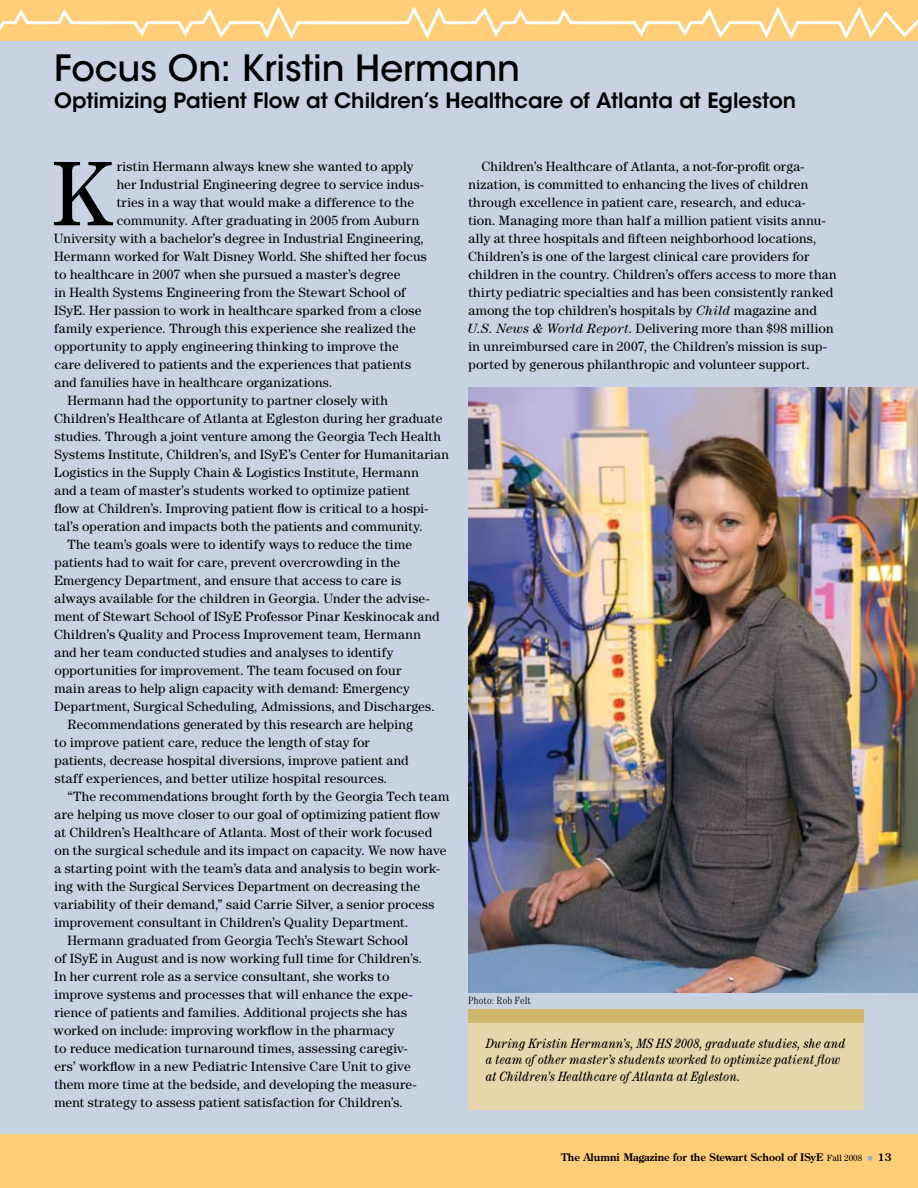
<style>
.page{position:relative;width:918px;height:1188px;background:#fff}
.page>*{position:absolute;margin:0;border:0;box-sizing:border-box;transform-origin:0 0}
.t1{font:91.95px "Century Std";color:#000}
.t2{font:500 36px "ITC Avant Garde Std";letter-spacing:-.005em;color:#000}
.t3{font:600 21px "ITC Avant Garde Std";color:#000}
.t4{font:13.5px/18px "Century Std";letter-spacing:.015em;color:#000}
.t5{font:italic condensed 13.5px/16.5px "Century Std";letter-spacing:.015em;color:#000}
.t6{font:700 10.5px "Century Old Style Std";color:#000}
.t7{font:300 condensed 10.5px "Century Std";letter-spacing:.005em;color:#000}
.s1{font-style:italic}
.s2{font-family:"Century Std";font-weight:400;font-size:9px}
.s3{color:#9bafcc}
</style>
<div class="page">
<div style="left:0;top:0;width:918px;height:1134px;background:#c9d2e2"></div>
<div style="left:0;top:1134px;width:918px;height:54px;background:#ffce79"></div>
<img style="left:468px;top:388px;width:450px;height:605px">
<div style="left:0;top:0;width:918px;height:40px;background:#ffce79"></div>
<div style="left:468px;top:1023px;width:396px;height:87px;background:#e6d6ac"></div>
<div style="left:468px;top:1010px;width:396px;height:13px;background:#d0b668"></div>
<svg style="left:0;top:6px;width:918px;height:35px"></svg>
<h2 class="t2" style="left:54px;top:45px;width:468px">Focus On: Kristin Hermann</h2>
<h3 class="t3" style="left:54px;top:87px;width:744px">Optimizing Patient Flow at Children’s Healthcare of Atlanta at Egleston</h3>
<h1 class="t1" style="left:50px;top:140px;width:63px">K</h1>
<p class="t4" style="left:117px;top:157px;width:298px">ristin Hermann always knew she wanted to apply</p>
<p class="t4" style="left:117px;top:175px;width:309px">her Industrial Engineering degree to service indus-</p>
<p class="t4" style="left:117px;top:193px;width:299px">tries in a way that would make a difference to the</p>
<p class="t4" style="left:117px;top:211px;width:304px">community. After graduating in 2005 from Auburn</p>
<p class="t4" style="left:54px;top:229px;width:372px">University with a bachelor’s degree in Industrial Engineering,</p>
<p class="t4" style="left:54px;top:247px;width:374px">Hermann worked for Walt Disney World. She shifted her focus</p>
<p class="t4" style="left:54px;top:265px;width:348px">to healthcare in 2007 when she pursued a master’s degree</p>
<p class="t4" style="left:54px;top:283px;width:353px">in Health Systems Engineering from the Stewart School of</p>
<p class="t4" style="left:54px;top:301px;width:369px">ISyE. Her passion to work in healthcare sparked from a close</p>
<p class="t4" style="left:54px;top:319px;width:363px">family experience. Through this experience she realized the</p>
<p class="t4" style="left:54px;top:337px;width:346px">opportunity to apply engineering thinking to improve the</p>
<p class="t4" style="left:54px;top:355px;width:358px">care delivered to patients and the experiences that patients</p>
<p class="t4" style="left:55px;top:373px;width:279px">and families have in healthcare organizations.</p>
<p class="t4" style="left:68px;top:391px;width:322px">Hermann had the opportunity to partner closely with</p>
<p class="t4" style="left:54px;top:409px;width:390px">Children’s Healthcare of Atlanta at Egleston during her graduate</p>
<p class="t4" style="left:55px;top:427px;width:388px">studies. Through a joint venture among the Georgia Tech Health</p>
<p class="t4" style="left:55px;top:445px;width:396px">Systems Institute, Children’s, and ISyE’s Center for Humanitarian</p>
<p class="t4" style="left:54px;top:463px;width:366px">Logistics in the Supply Chain &amp; Logistics Institute, Hermann</p>
<p class="t4" style="left:55px;top:481px;width:357px">and a team of master’s students worked to optimize patient</p>
<p class="t4" style="left:54px;top:499px;width:375px">flow at Children’s. Improving patient flow is critical to a hospi-</p>
<p class="t4" style="left:54px;top:517px;width:370px">tal’s operation and impacts both the patients and community.</p>
<p class="t4" style="left:67px;top:535px;width:346px">The team’s goals were to identify ways to reduce the time</p>
<p class="t4" style="left:54px;top:553px;width:347px">patients had to wait for care, prevent overcrowding in the</p>
<p class="t4" style="left:54px;top:571px;width:349px">Emergency Department, and ensure that access to care is</p>
<p class="t4" style="left:55px;top:589px;width:377px">always available for the children in Georgia. Under the advise-</p>
<p class="t4" style="left:54px;top:607px;width:387px">ment of Stewart School of ISyE Professor Pinar Keskinocak and</p>
<p class="t4" style="left:54px;top:625px;width:368px">Children’s Quality and Process Improvement team, Hermann</p>
<p class="t4" style="left:55px;top:643px;width:340px">and her team conducted studies and analyses to identify</p>
<p class="t4" style="left:54px;top:661px;width:348px">opportunities for improvement. The team focused on four</p>
<p class="t4" style="left:54px;top:679px;width:357px">main areas to help align capacity with demand: Emergency</p>
<p class="t4" style="left:54px;top:697px;width:382px">Department, Surgical Scheduling, Admissions, and Discharges.</p>
<p class="t4" style="left:68px;top:715px;width:347px">Recommendations generated by this research are helping</p>
<p class="t4" style="left:54px;top:733px;width:317px">to improve patient care, reduce the length of stay for</p>
<p class="t4" style="left:55px;top:751px;width:356px">patients, decrease hospital diversions, improve patient and</p>
<p class="t4" style="left:55px;top:769px;width:334px">staff experiences, and better utilize hospital resources.</p>
<p class="t4" style="left:68px;top:787px;width:383px">“The recommendations brought forth by the Georgia Tech team</p>
<p class="t4" style="left:55px;top:805px;width:387px">are helping us move closer to our goal of optimizing patient flow</p>
<p class="t4" style="left:55px;top:823px;width:379px">at Children’s Healthcare of Atlanta. Most of their work focused</p>
<p class="t4" style="left:54px;top:841px;width:394px">on the surgical schedule and its impact on capacity. We now have</p>
<p class="t4" style="left:55px;top:859px;width:387px">a starting point with the team’s data and analysis to begin work-</p>
<p class="t4" style="left:54px;top:877px;width:367px">ing with the Surgical Services Department on decreasing the</p>
<p class="t4" style="left:54px;top:895px;width:382px">variability of their demand,” said Carrie Silver, a senior process</p>
<p class="t4" style="left:54px;top:913px;width:356px">improvement consultant in Children’s Quality Department.</p>
<p class="t4" style="left:68px;top:931px;width:342px">Hermann graduated from Georgia Tech’s Stewart School</p>
<p class="t4" style="left:54px;top:949px;width:369px">of ISyE in August and is now working full time for Children’s.</p>
<p class="t4" style="left:54px;top:967px;width:337px">In her current role as a service consultant, she works to</p>
<p class="t4" style="left:54px;top:985px;width:360px">improve systems and processes that will enhance the expe-</p>
<p class="t4" style="left:54px;top:1003px;width:354px">rience of patients and families. Additional projects she has</p>
<p class="t4" style="left:54px;top:1021px;width:342px">worked on include: improving workflow in the pharmacy</p>
<p class="t4" style="left:54px;top:1039px;width:355px">to reduce medication turnaround times, assessing caregiv-</p>
<p class="t4" style="left:54px;top:1057px;width:358px">ers’ workflow in a new Pediatric Intensive Care Unit to give</p>
<p class="t4" style="left:54px;top:1075px;width:364px">them more time at the bedside, and developing the measure-</p>
<p class="t4" style="left:54px;top:1093px;width:350px">ment strategy to assess patient satisfaction for Children’s.</p>
<p class="t4" style="left:468px;top:157px;width:371px;text-indent:14px">Children’s Healthcare of Atlanta, a not-for-profit orga&shy;nization, is committed to enhancing the lives of children through excellence in patient care, research, and educa-<br>tion. Managing more than half a million patient visits annu&shy;ally at three hospitals and fifteen neighborhood locations, Children’s is one of the largest clinical care providers for children in the country. Children’s offers access to more than thirty pediatric specialties and has been consistently ranked among the top children’s hospitals by <span class="s1">Child</span> magazine and <span class="s1">U.S. News &amp; World Report</span>. Delivering more than $98 million in unreimbursed care in 2007, the Children’s mission is sup&shy;ported by generous philanthropic and volunteer support.</p>
<p class="t7" style="left:468px;top:994px;width:64px">Photo: Rob Felt</p>
<p class="t5" style="left:486px;top:1035px;width:361px">During Kristin Hermann’s, MS HS 2008, graduate studies, she and a team of other master’s students worked to optimize patient flow at Children’s Healthcare of Atlanta at Egleston.</p>
<p class="t6" style="left:562px;top:1151px;width:332px">The Alumni Magazine for the Stewart School of ISyE <span class="s2">Fall 2008</span> <span class="s3">■</span> 13</p>
</div>
